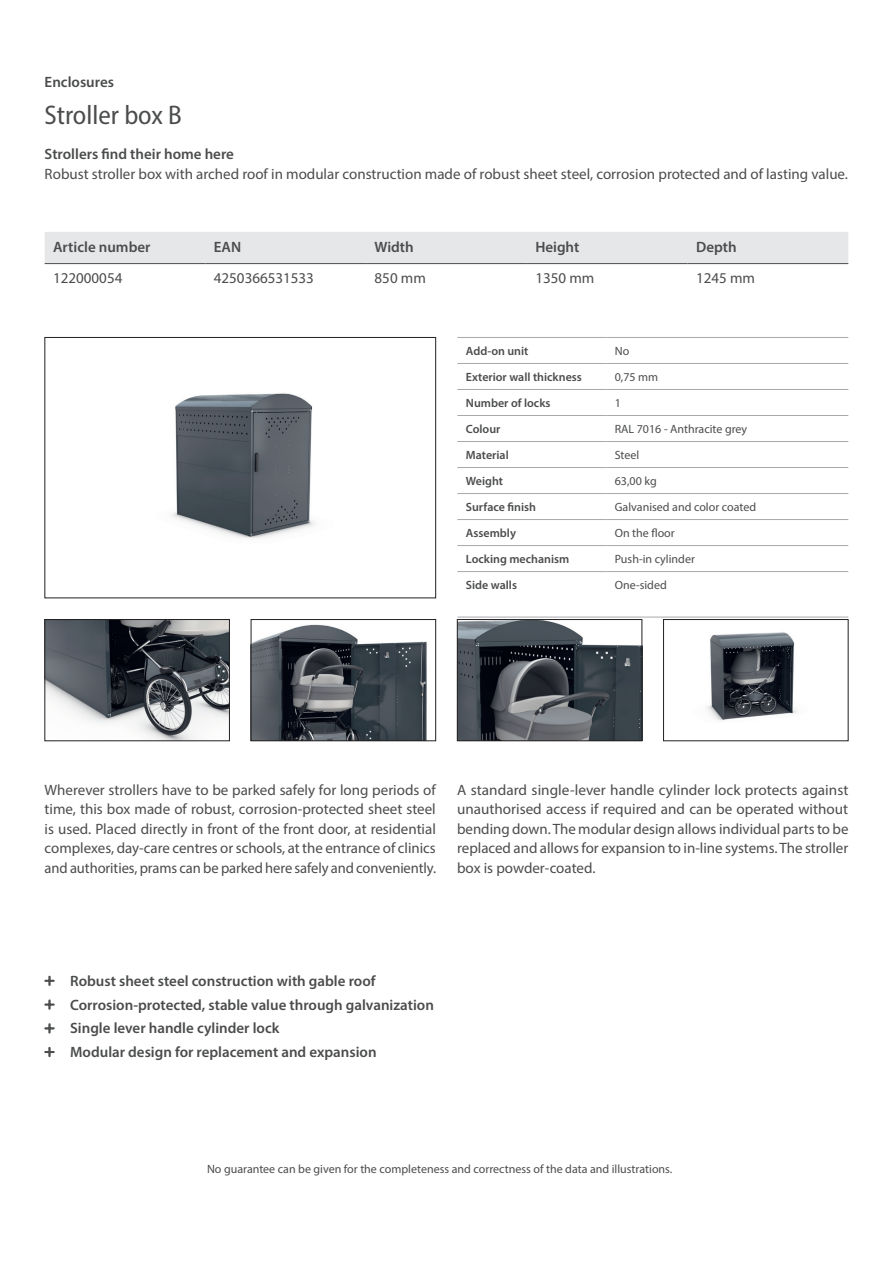
<style>
.page{position:relative;width:893px;height:1263px;background:#fff}
.page>*{position:absolute;margin:0;border:0;box-sizing:border-box;transform-origin:0 0}
.t1{font:semi-condensed 27px "Myriad Pro";color:#4b4c4d}
.t2{font:15px/19.5px "Myriad Pro";color:#4b4c4d;text-align:justify}
.t3{font:600 15px/23.7px "Myriad Pro";color:#4b4c4d}
.t4{font:12px "Myriad Pro";color:#4b4c4d}
.t5{font:600 12px "Myriad Pro";color:#4b4c4d}
</style>
<div class="page">
<img style="left:172px;top:393px;width:143px;height:146px">
<div style="left:45px;top:337px;width:391px;height:261px;border:1px solid #231f20"></div>
<img style="left:47px;top:621px;width:181px;height:118px">
<div style="left:45px;top:619px;width:185px;height:122px;border:1px solid #231f20"></div>
<img style="left:253px;top:624px;width:174px;height:115px">
<div style="left:251px;top:619px;width:185px;height:122px;border:1px solid #231f20"></div>
<img style="left:707px;top:632px;width:90px;height:89px">
<div style="left:663px;top:619px;width:185px;height:122px;border:1px solid #231f20"></div>
<img style="left:459px;top:621px;width:181px;height:118px">
<div style="left:457px;top:619px;width:185px;height:122px;border:1px solid #231f20"></div>
<div style="left:45px;top:232px;width:803px;height:31px;background:#e6e7e9"></div>
<hr style="left:45px;top:263px;width:160px;height:1px;background:#4b4c4d">
<hr style="left:205px;top:263px;width:161px;height:1px;background:#4b4c4d">
<hr style="left:366px;top:263px;width:161px;height:1px;background:#4b4c4d">
<hr style="left:527px;top:263px;width:161px;height:1px;background:#4b4c4d">
<hr style="left:688px;top:263px;width:160px;height:1px;background:#4b4c4d">
<hr style="left:457px;top:337px;width:149px;height:1px;background:#a8a9ad">
<hr style="left:606px;top:337px;width:242px;height:1px;background:#a8a9ad">
<hr style="left:457px;top:363px;width:149px;height:1px;background:#a8a9ad">
<hr style="left:606px;top:363px;width:242px;height:1px;background:#a8a9ad">
<hr style="left:457px;top:389px;width:149px;height:1px;background:#a8a9ad">
<hr style="left:606px;top:389px;width:242px;height:1px;background:#a8a9ad">
<hr style="left:457px;top:415px;width:149px;height:1px;background:#a8a9ad">
<hr style="left:606px;top:415px;width:242px;height:1px;background:#a8a9ad">
<hr style="left:457px;top:441px;width:149px;height:1px;background:#a8a9ad">
<hr style="left:606px;top:441px;width:242px;height:1px;background:#a8a9ad">
<hr style="left:457px;top:467px;width:149px;height:1px;background:#a8a9ad">
<hr style="left:606px;top:467px;width:242px;height:1px;background:#a8a9ad">
<hr style="left:457px;top:493px;width:149px;height:1px;background:#a8a9ad">
<hr style="left:606px;top:493px;width:242px;height:1px;background:#a8a9ad">
<hr style="left:457px;top:519px;width:149px;height:1px;background:#a8a9ad">
<hr style="left:606px;top:519px;width:242px;height:1px;background:#a8a9ad">
<hr style="left:457px;top:545px;width:149px;height:1px;background:#a8a9ad">
<hr style="left:606px;top:545px;width:242px;height:1px;background:#a8a9ad">
<hr style="left:457px;top:571px;width:149px;height:1px;background:#a8a9ad">
<hr style="left:606px;top:571px;width:242px;height:1px;background:#a8a9ad">
<hr style="left:457px;top:617px;width:149px;height:1px;background:#a8a9ad">
<hr style="left:606px;top:617px;width:242px;height:1px;background:#a8a9ad">
<p class="t3" style="left:45px;top:70px;width:71px">Enclosures</p>
<h1 class="t1" style="left:45px;top:99px;width:139px">Stroller box B</h1>
<p class="t3" style="left:45px;top:142px;width:191px">Strollers find their home here</p>
<p class="t2" style="left:45px;top:164px;width:805px">Robust stroller box with arched roof in modular construction made of robust sheet steel, corrosion protected and of lasting value.</p>
<p class="t3" style="left:53px;top:234px;width:99px">Article number</p>
<p class="t3" style="left:214px;top:234px;width:29px">EAN</p>
<p class="t3" style="left:375px;top:234px;width:41px">Width</p>
<p class="t3" style="left:535px;top:234px;width:46px">Height</p>
<p class="t3" style="left:696px;top:234px;width:42px">Depth</p>
<p class="t2" style="left:53px;top:268px;width:71px">122000054</p>
<p class="t2" style="left:214px;top:268px;width:102px">4250366531533</p>
<p class="t2" style="left:375px;top:268px;width:53px">850 mm</p>
<p class="t2" style="left:535px;top:268px;width:60px">1350 mm</p>
<p class="t2" style="left:696px;top:268px;width:60px">1245 mm</p>
<p class="t5" style="left:466px;top:343px;width:64px">Add-on unit</p>
<p class="t4" style="left:615px;top:344px;width:16px">No</p>
<p class="t5" style="left:466px;top:369px;width:117px">Exterior wall thickness</p>
<p class="t4" style="left:615px;top:370px;width:45px">0,75 mm</p>
<p class="t5" style="left:466px;top:395px;width:86px">Number of locks</p>
<p class="t4" style="left:615px;top:396px;width:8px">1</p>
<p class="t5" style="left:466px;top:421px;width:36px">Colour</p>
<p class="t4" style="left:615px;top:422px;width:134px">RAL 7016 - Anthracite grey</p>
<p class="t5" style="left:466px;top:447px;width:44px">Material</p>
<p class="t4" style="left:615px;top:448px;width:26px">Steel</p>
<p class="t5" style="left:466px;top:473px;width:39px">Weight</p>
<p class="t4" style="left:615px;top:474px;width:43px">63,00 kg</p>
<p class="t5" style="left:466px;top:499px;width:72px">Surface finish</p>
<p class="t4" style="left:615px;top:500px;width:143px">Galvanised and color coated</p>
<p class="t5" style="left:466px;top:525px;width:52px">Assembly</p>
<p class="t4" style="left:615px;top:526px;width:62px">On the floor</p>
<p class="t5" style="left:466px;top:551px;width:105px">Locking mechanism</p>
<p class="t4" style="left:615px;top:552px;width:82px">Push-in cylinder</p>
<p class="t5" style="left:466px;top:577px;width:53px">Side walls</p>
<p class="t4" style="left:615px;top:578px;width:54px">One-sided</p>
<p class="t2" style="left:45px;top:780px;width:393px">Wherever strollers have to be parked safely for long periods of time, this box made of robust, corrosion-protected sheet steel is used. Placed directly in front of the front door, at residential complexes, day-care centres or schools, at the entrance of clinics and authorities, prams can be parked here safely and conveniently.</p>
<p class="t2" style="left:457px;top:780px;width:393px">A standard single-lever handle cylinder lock protects against unauthorised access if required and can be operated without bending down. The modular design allows individual parts to be replaced and allows for expansion to in-line systems. The stroller box is powder-coated.</p>
<p class="t3" style="left:70px;top:968px;width:365px">Robust sheet steel construction with gable roof Corrosion-protected, stable value through galvanization Single lever handle cylinder lock<br>Modular design for replacement and expansion</p>
<p class="t4" style="left:207px;top:1161px;width:467px">No guarantee can be given for the completeness and correctness of the data and illustrations.</p>
</div>
